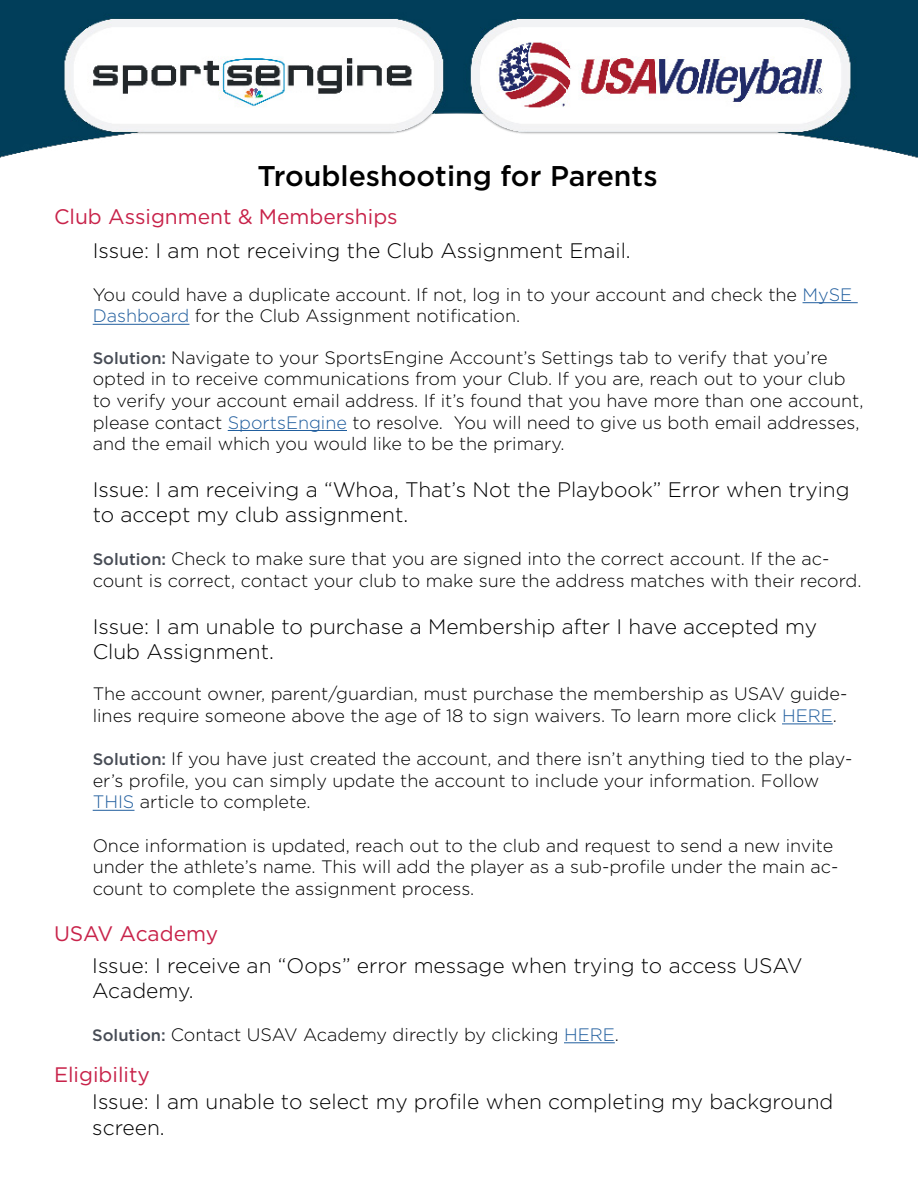
<style>
.page{position:relative;width:918px;height:1188px;background:#fff}
.page>*{position:absolute;margin:0;border:0;box-sizing:border-box;transform-origin:0 0}
.t1{font:500 28.5px "Gotham";color:#000}
.t2{font:300 21px/25.2px "Gotham";color:#000}
.t3{font:21px "Gotham";color:#c8234a}
.t4{font:300 18px/21.6px "Gotham";color:#000}
.s1{color:#215e9e}
.s2{font-weight:500;font-size:16.5px;color:#474c55}
</style>
<div class="page">
<img style="left:0;top:0;width:918px;height:158px">
<hr style="left:803px;top:302px;width:55px;height:1px;background:#215e9e">
<hr style="left:93px;top:324px;width:96px;height:1px;background:#215e9e">
<hr style="left:228px;top:430px;width:119px;height:1px;background:#215e9e">
<hr style="left:782px;top:723px;width:51px;height:1px;background:#215e9e">
<hr style="left:93px;top:810px;width:41px;height:1px;background:#215e9e">
<hr style="left:564px;top:1042px;width:51px;height:1px;background:#215e9e">
<h1 class="t1" style="left:257px;top:157px;width:402px">Troubleshooting for Parents</h1>
<p class="t3" style="left:54px;top:203px;width:345px">Club Assignment &amp; Memberships</p>
<p class="t2" style="left:93px;top:237px;width:540px">Issue: I am not receiving the Club Assignment Email.</p>
<p class="t4" style="left:93px;top:283px;width:761px">You could have a duplicate account. If not, log in to your account and check the <span class="s1">MySE<br>Dashboard</span> for the Club Assignment notification.</p>
<p class="t4" style="left:93px;top:346px;width:772px"><span class="s2">Solution:</span> Navigate to your SportsEngine Account’s Settings tab to verify that you’re opted in to receive communications from your Club. If you are, reach out to your club to verify your account email address. If it’s found that you have more than one account, please contact <span class="s1">SportsEngine</span> to resolve. You will need to give us both email addresses, and the email which you would like to be the primary.</p>
<p class="t2" style="left:93px;top:477px;width:758px">Issue: I am receiving a “Whoa, That’s Not the Playbook” Error when trying to accept my club assignment.</p>
<p class="t4" style="left:93px;top:548px;width:770px"><span class="s2">Solution:</span> Check to make sure that you are signed into the correct account. If the ac&shy;count is correct, contact your club to make sure the address matches with their record.</p>
<p class="t2" style="left:93px;top:613px;width:726px">Issue: I am unable to purchase a Membership after I have accepted my<br>Club Assignment.</p>
<p class="t4" style="left:93px;top:683px;width:756px">The account owner, parent/guardian, must purchase the membership as USAV guide&shy;lines require someone above the age of 18 to sign waivers. To learn more click <span class="s1">HERE</span>.</p>
<p class="t4" style="left:93px;top:748px;width:761px"><span class="s2">Solution:</span> If you have just created the account, and there isn’t anything tied to the play&shy;er’s profile, you can simply update the account to include your information. Follow<br><span class="s1">THIS</span> article to complete.</p>
<p class="t4" style="left:93px;top:834px;width:747px">Once information is updated, reach out to the club and request to send a new invite under the athlete’s name. This will add the player as a sub-profile under the main ac&shy;count to complete the assignment process.</p>
<p class="t3" style="left:54px;top:920px;width:166px">USAV Academy</p>
<p class="t2" style="left:92px;top:952px;width:712px">Issue: I receive an “Oops” error message when trying to access USAV<br>Academy.</p>
<p class="t4" style="left:92px;top:1023px;width:528px"><span class="s2">Solution:</span> Contact USAV Academy directly by clicking <span class="s1">HERE</span>.</p>
<p class="t3" style="left:54px;top:1062px;width:97px">Eligibility</p>
<p class="t2" style="left:92px;top:1089px;width:743px">Issue: I am unable to select my profile when completing my background screen.</p>
</div>
